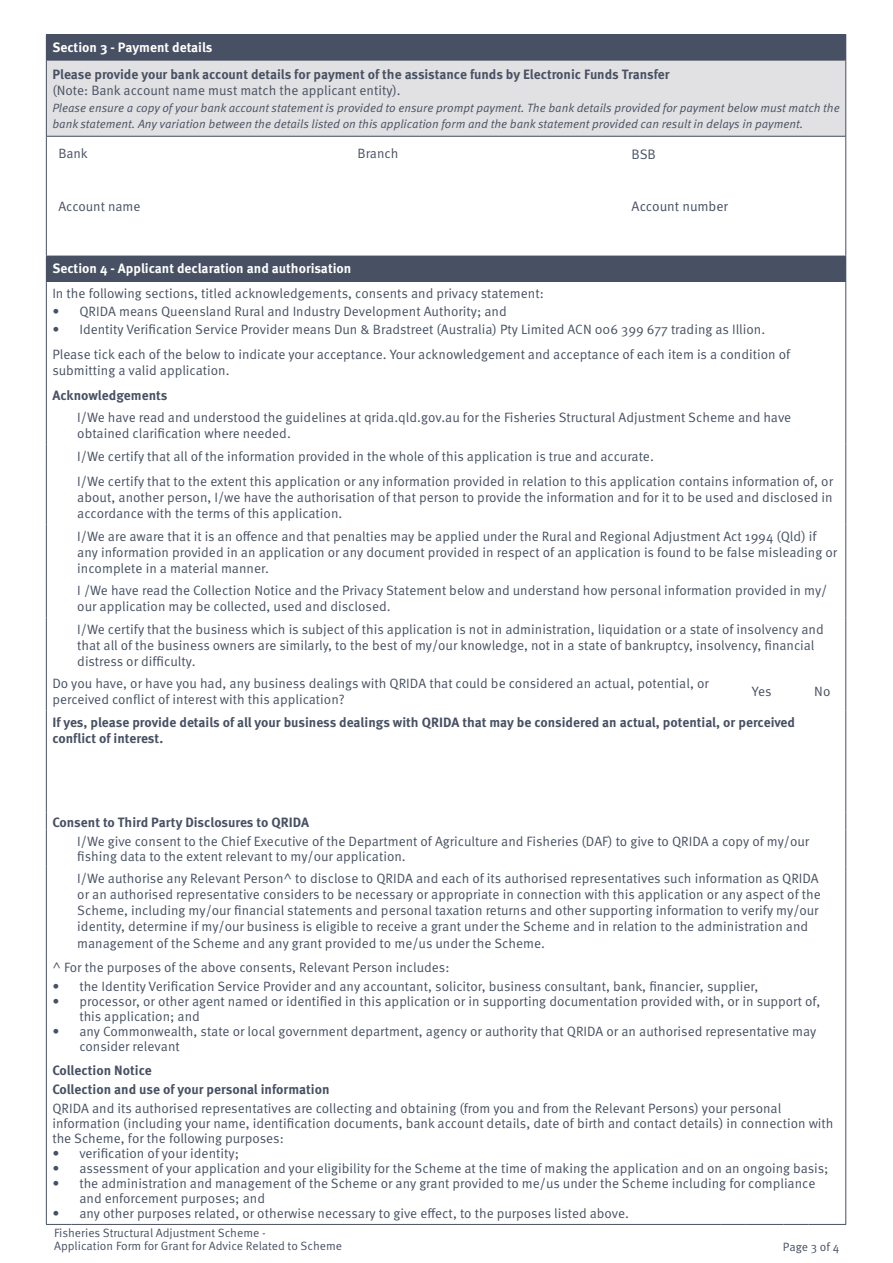
<style>
.page{position:relative;width:893px;height:1263px;background:#fff}
.page>*{position:absolute;margin:0;border:0;box-sizing:border-box;transform-origin:0 0}
.t1{font:13.8px "Meta OT Norm";letter-spacing:-.01em;color:#485163}
.t2{font:13.5px/16.2px "Meta OT Norm";color:#485163}
.t3{font:700 13.5px/16.2px "Meta OT";color:#485163}
.t4{font:700 13.5px "Meta OT";color:#fff}
.t5{font:12px/16.5px "Meta OT Norm Ita";color:#485163}
.t6{font:12px/13.2px "Meta OT Norm";color:#485163}
</style>
<div class="page">
<div style="left:46px;top:257px;width:800px;height:25px;background:#485163"></div>
<hr style="left:46px;top:282px;width:1px;height:124px;background:#485163">
<hr style="left:845px;top:282px;width:1px;height:124px;background:#485163">
<hr style="left:46px;top:406px;width:1px;height:38px;background:#485163">
<hr style="left:845px;top:406px;width:1px;height:38px;background:#485163">
<svg style="left:46px;top:444px;width:1px;height:26px"></svg>
<svg style="left:845px;top:444px;width:1px;height:26px"></svg>
<hr style="left:46px;top:470px;width:1px;height:54px;background:#485163">
<hr style="left:845px;top:470px;width:1px;height:54px;background:#485163">
<hr style="left:46px;top:524px;width:1px;height:55px;background:#485163">
<hr style="left:845px;top:524px;width:1px;height:55px;background:#485163">
<hr style="left:46px;top:579px;width:1px;height:38px;background:#485163">
<hr style="left:845px;top:579px;width:1px;height:38px;background:#485163">
<hr style="left:46px;top:617px;width:1px;height:55px;background:#485163">
<hr style="left:845px;top:617px;width:1px;height:55px;background:#485163">
<hr style="left:46px;top:672px;width:1px;height:38px;background:#485163">
<hr style="left:845px;top:672px;width:1px;height:38px;background:#485163">
<hr style="left:46px;top:710px;width:1px;height:102px;background:#485163">
<hr style="left:845px;top:710px;width:1px;height:102px;background:#485163">
<svg style="left:46px;top:812px;width:1px;height:17px"></svg>
<svg style="left:845px;top:812px;width:1px;height:17px"></svg>
<hr style="left:46px;top:829px;width:1px;height:38px;background:#485163">
<hr style="left:845px;top:829px;width:1px;height:38px;background:#485163">
<hr style="left:46px;top:867px;width:1px;height:89px;background:#485163">
<hr style="left:845px;top:867px;width:1px;height:89px;background:#485163">
<hr style="left:46px;top:956px;width:1px;height:268px;background:#485163">
<hr style="left:845px;top:956px;width:1px;height:268px;background:#485163">
<svg style="left:46px;top:1224px;width:25px;height:1px"></svg>
<hr style="left:71px;top:1224px;width:650px;height:1px;background:#485163">
<svg style="left:721px;top:1224px;width:25px;height:1px"></svg>
<hr style="left:746px;top:1224px;width:37px;height:1px;background:#485163">
<svg style="left:783px;top:1224px;width:25px;height:1px"></svg>
<hr style="left:808px;top:1224px;width:38px;height:1px;background:#485163">
<div style="left:46px;top:35px;width:800px;height:25px;background:#485163"></div>
<div style="left:46px;top:60px;width:800px;height:76px;background:#e1e0e3"></div>
<hr style="left:46px;top:34px;width:800px;height:1px;background:#485163">
<hr style="left:46px;top:60px;width:1px;height:76px;background:#485163">
<hr style="left:845px;top:60px;width:1px;height:76px;background:#485163">
<hr style="left:46px;top:136px;width:1px;height:120px;background:#485163">
<hr style="left:845px;top:136px;width:1px;height:120px;background:#485163">
<hr style="left:46px;top:256px;width:800px;height:1px;background:#485163">
<hr style="left:47px;top:60px;width:798px;height:1px;background:#485163">
<hr style="left:47px;top:136px;width:798px;height:1px;background:#485163">
<p class="t4" style="left:52px;top:39px;width:162px">Section 3 - Payment details</p>
<p class="t3" style="left:52px;top:66px;width:619px">Please provide your bank account details for payment of the assistance funds by Electronic Funds Transfer</p>
<p class="t2" style="left:52px;top:82px;width:350px">(Note: Bank account name must match the applicant entity).</p>
<p class="t5" style="left:52px;top:99px;width:789px">Please ensure a copy of your bank account statement is provided to ensure prompt payment. The bank details provided for payment below must match the bank statement. Any variation between the details listed on this application form and the bank statement provided can result in delays in payment.</p>
<p class="t2" style="left:58px;top:146px;width:31px">Bank</p>
<p class="t2" style="left:357px;top:146px;width:43px">Branch</p>
<p class="t1" style="left:632px;top:146px;width:26px">BSB</p>
<p class="t2" style="left:58px;top:198px;width:84px">Account name</p>
<p class="t1" style="left:632px;top:198px;width:98px">Account number</p>
<p class="t4" style="left:52px;top:260px;width:301px">Section 4 - Applicant declaration and authorisation</p>
<p class="t2" style="left:52px;top:286px;width:493px">In the following sections, titled acknowledgements, consents and privacy statement:</p>
<p class="t2" style="left:52px;top:304px;width:456px">• QRIDA means Queensland Rural and Industry Development Authority; and</p>
<p class="t2" style="left:52px;top:317px;width:739px;line-height:24.8px">• Identity Verification Service Provider means Dun &amp; Bradstreet (Australia) Pty Limited ACN 006 399 677 trading as Illion.<br>Please tick each of the below to indicate your acceptance. Your acknowledgement and acceptance of each item is a condition of</p>
<p class="t2" style="left:52px;top:363px;width:179px">submitting a valid application.</p>
<p class="t3" style="left:52px;top:387px;width:117px">Acknowledgements</p>
<p class="t2" style="left:77px;top:410px;width:715px">I/We have read and understood the guidelines at qrida.qld.gov.au for the Fisheries Structural Adjustment Scheme and have obtained clarification where needed.</p>
<p class="t2" style="left:77px;top:443px;width:757px;line-height:25.5px">I/We certify that all of the information provided in the whole of this application is true and accurate.<br>I/We certify that to the extent this application or any information provided in relation to this application contains information of, or</p>
<p class="t2" style="left:77px;top:490px;width:757px">about, another person, I/we have the authorisation of that person to provide the information and for it to be used and disclosed in accordance with the terms of this application.</p>
<p class="t2" style="left:77px;top:528px;width:761px">I/We are aware that it is an offence and that penalties may be applied under the Rural and Regional Adjustment Act 1994 (Qld) if any information provided in an application or any document provided in respect of an application is found to be false misleading or incomplete in a material manner.</p>
<p class="t2" style="left:77px;top:583px;width:752px">I /We have read the Collection Notice and the Privacy Statement below and understand how personal information provided in my/ our application may be collected, used and disclosed.</p>
<p class="t2" style="left:77px;top:621px;width:748px">I/We certify that the business which is subject of this application is not in administration, liquidation or a state of insolvency and that all of the business owners are similarly, to the best of my/our knowledge, not in a state of bankruptcy, insolvency, financial distress or difficulty.</p>
<p class="t2" style="left:52px;top:676px;width:658px">Do you have, or have you had, any business dealings with QRIDA that could be considered an actual, potential, or perceived conflict of interest with this application?</p>
<p class="t2" style="left:752px;top:684px;width:21px">Yes</p>
<p class="t2" style="left:814px;top:684px;width:18px">No</p>
<p class="t3" style="left:52px;top:714px;width:744px">If yes, please provide details of all your business dealings with QRIDA that may be considered an actual, potential, or perceived conflict of interest.</p>
<p class="t3" style="left:52px;top:814px;width:258px">Consent to Third Party Disclosures to QRIDA</p>
<p class="t2" style="left:77px;top:834px;width:733px;line-height:15px">I/We give consent to the Chief Executive of the Department of Agriculture and Fisheries (DAF) to give to QRIDA a copy of my/our fishing data to the extent relevant to my/our application.</p>
<p class="t2" style="left:77px;top:870px;width:745px">I/We authorise any Relevant Person^ to disclose to QRIDA and each of its authorised representatives such information as QRIDA or an authorised representative considers to be necessary or appropriate in connection with this application or any aspect of the Scheme, including my/our financial statements and personal taxation returns and other supporting information to verify my/our identity, determine if my/our business is eligible to receive a grant under the Scheme and in relation to the administration and management of the Scheme and any grant provided to me/us under the Scheme.</p>
<p class="t2" style="left:52px;top:959px;width:399px">^ For the purposes of the above consents, Relevant Person includes:</p>
<p class="t2" style="left:52px;top:979px;width:708px">• the Identity Verification Service Provider and any accountant, solicitor, business consultant, bank, financier, supplier,</p>
<p class="t2" style="left:79px;top:994px;width:743px;line-height:15px;text-indent:-27px">• processor, or other agent named or identified in this application or in supporting documentation provided with, or in support of, this application; and</p>
<p class="t2" style="left:79px;top:1024px;width:738px;line-height:15px;text-indent:-27px">• any Commonwealth, state or local government department, agency or authority that QRIDA or an authorised representative may consider relevant</p>
<p class="t3" style="left:52px;top:1061px;width:279px;line-height:19.2px">Collection Notice<br>Collection and use of your personal information</p>
<p class="t2" style="left:52px;top:1101px;width:783px;line-height:15px">QRIDA and its authorised representatives are collecting and obtaining (from you and from the Relevant Persons) your personal information (including your name, identification documents, bank account details, date of birth and contact details) in connection with the Scheme, for the following purposes:</p>
<p class="t2" style="left:52px;top:1146px;width:188px">• verification of your identity;</p>
<p class="t2" style="left:52px;top:1161px;width:778px">• assessment of your application and your eligibility for the Scheme at the time of making the application and on an ongoing basis;</p>
<p class="t2" style="left:79px;top:1176px;width:737px;line-height:15px;text-indent:-27px">• the administration and management of the Scheme or any grant provided to me/us under the Scheme including for compliance and enforcement purposes; and</p>
<p class="t2" style="left:52px;top:1206px;width:578px">• any other purposes related, or otherwise necessary to give effect, to the purposes listed above.</p>
<p class="t6" style="left:54px;top:1226px;width:290px">Fisheries Structural Adjustment Scheme -<br>Application Form for Grant for Advice Related to Scheme</p>
<p class="t6" style="left:783px;top:1240px;width:58px">Page 3 of 4</p>
</div>
